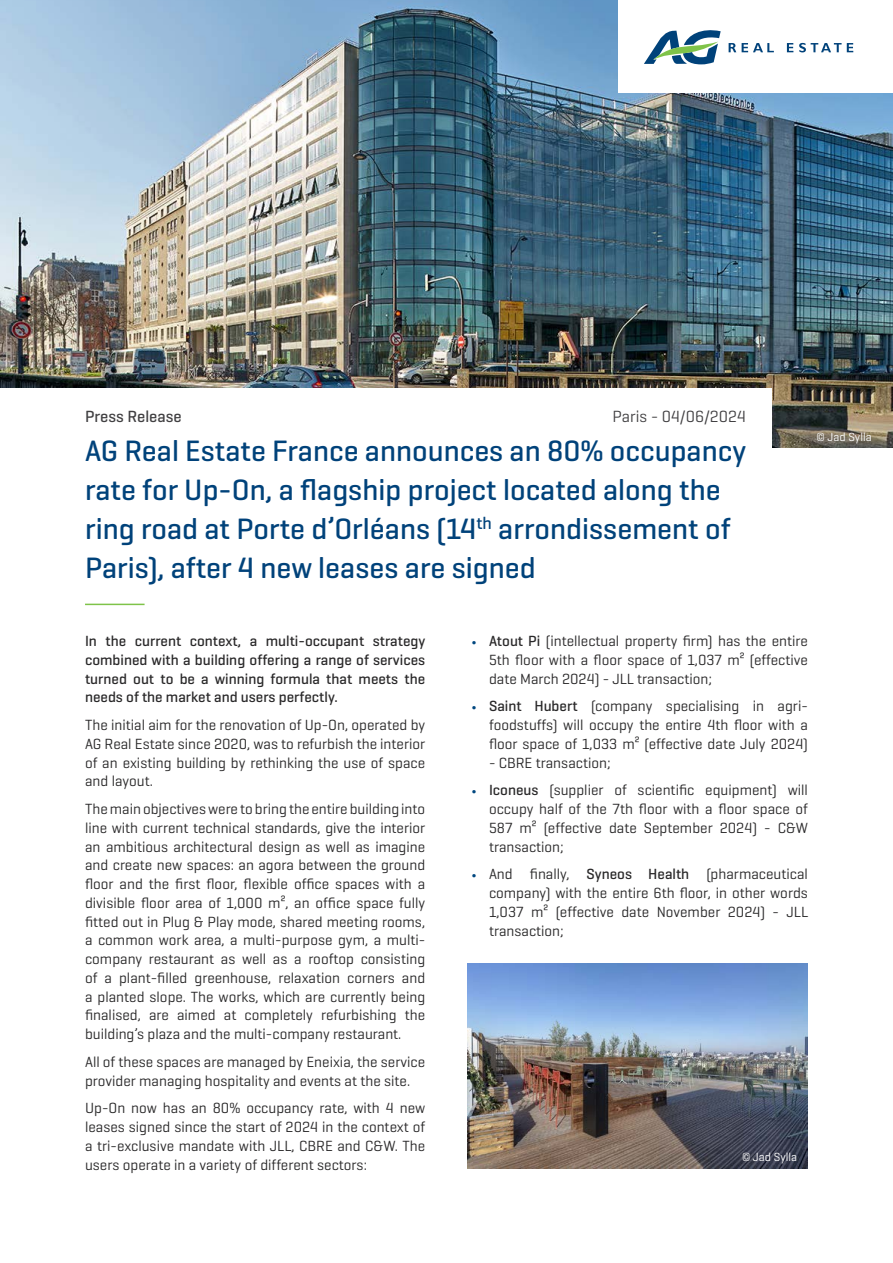
<style>
.page{position:relative;width:893px;height:1263px;background:#fff}
.page>*{position:absolute;margin:0;border:0;box-sizing:border-box;transform-origin:0 0}
.t1{font:500 30px/39px "AG Geogrotesque";color:#00427a}
.t2{font:16.5px "AG Geogrotesque";color:#414042}
.t3{font:500 16.5px "AG Geogrotesque";color:#414042}
.t4{font:15px/18.8px "AG Geogrotesque";color:#292829;text-align:justify}
.t5{font:500 15px/18.8px "AG Geogrotesque";color:#292829;text-align:justify}
.t6{font:12px "AG Geogrotesque";color:#fff}
.s1{font-size:10.5px;color:#00477f}
.s2{font-weight:500}
</style>
<div class="page">
<img style="left:0;top:0;width:893px;height:448px">
<div style="left:619px;top:0;width:274px;height:92px;background:#fff"></div>
<svg style="left:644px;top:30px;width:77px;height:34px"></svg>
<svg style="left:729px;top:43px;width:7px;height:9px"></svg>
<svg style="left:787px;top:43px;width:6px;height:9px"></svg>
<svg style="left:742px;top:43px;width:32px;height:9px"></svg>
<svg style="left:799px;top:43px;width:54px;height:9px"></svg>
<hr style="left:892px;top:17px;width:1px;height:60px;background:#f1f1f2">
<div style="left:0;top:388px;width:771px;height:238px;background:#fff"></div>
<hr style="left:85px;top:604px;width:60px;height:1px;background:#7fc349">
<img style="left:468px;top:963px;width:340px;height:206px">
<p class="t3" style="left:85px;top:406px;width:98px">Press Release</p>
<p class="t2" style="left:613px;top:406px;width:135px">Paris - 04/06/2024</p>
<h1 class="t1" style="left:85px;top:431px;width:663px">AG Real Estate France announces an 80% occupancy rate for Up-On, a flagship project located along the ring road at Porte d’Orléans (14<sup>th</sup> arrondissement of Paris), after 4 new leases are signed</h1>
<p class="t6" style="left:816px;top:429px;width:57px">© Jad Sylla</p>
<p class="t5" style="left:85px;top:631px;width:342px">In the current context, a multi-occupant strategy combined with a building offering a range of services turned out to be a winning formula that meets the needs of the market and users perfectly.</p>
<p class="t4" style="left:85px;top:715px;width:342px">The initial aim for the renovation of Up-On, operated by AG Real Estate since 2020, was to refurbish the interior of an existing building by rethinking the use of space and layout.</p>
<p class="t4" style="left:85px;top:799px;width:342px">The main objectives were to bring the entire building into line with current technical standards, give the interior an ambitious architectural design as well as imagine and create new spaces: an agora between the ground floor and the first floor, flexible office spaces with a divisible floor area of 1,000 m², an office space fully fitted out in Plug &amp; Play mode, shared meeting rooms, a common work area, a multi-purpose gym, a multi&shy;company restaurant as well as a rooftop consisting of a plant-filled greenhouse, relaxation corners and a planted slope. The works, which are currently being finalised, are aimed at completely refurbishing the building’s plaza and the multi-company restaurant.</p>
<p class="t4" style="left:85px;top:1052px;width:342px">All of these spaces are managed by Eneixia, the service provider managing hospitality and events at the site.</p>
<p class="t4" style="left:85px;top:1098px;width:342px">Up-On now has an 80% occupancy rate, with 4 new leases signed since the start of 2024 in the context of a tri-exclusive mandate with JLL, CBRE and C&amp;W. The users operate in a variety of different sectors:</p>
<p class="t4" style="left:489px;top:631px;width:320px;text-indent:-17px"><span class="s1">∫</span> <span class="s2">Atout Pi</span> (intellectual property firm) has the entire 5th floor with a floor space of 1,037 m² (effective date March 2024) - JLL transaction;</p>
<p class="t4" style="left:489px;top:696px;width:320px;text-indent:-17px"><span class="s1">∫</span> <span class="s2">Saint Hubert</span> (company specialising in agri&shy;foodstuffs) will occupy the entire 4th floor with a floor space of 1,033 m² (effective date July 2024)</p>
<p class="t4" style="left:472px;top:748px;width:337px;line-height:27.8px;text-indent:17px">- CBRE transaction;<br><span class="s1">∫</span> <span class="s2">Iconeus</span> (supplier of scientific equipment) will</p>
<p class="t4" style="left:489px;top:799px;width:321px">occupy half of the 7th floor with a floor space of 587 m² (effective date September 2024) - C&amp;W transaction;</p>
<p class="t4" style="left:489px;top:864px;width:321px;text-indent:-17px"><span class="s1">∫</span> And finally, <span class="s2">Syneos Health</span> (pharmaceutical company) with the entire 6th floor, in other words 1,037 m² (effective date November 2024) - JLL transaction;</p>
<p class="t6" style="left:742px;top:1150px;width:57px">© Jad Sylla</p>
</div>
